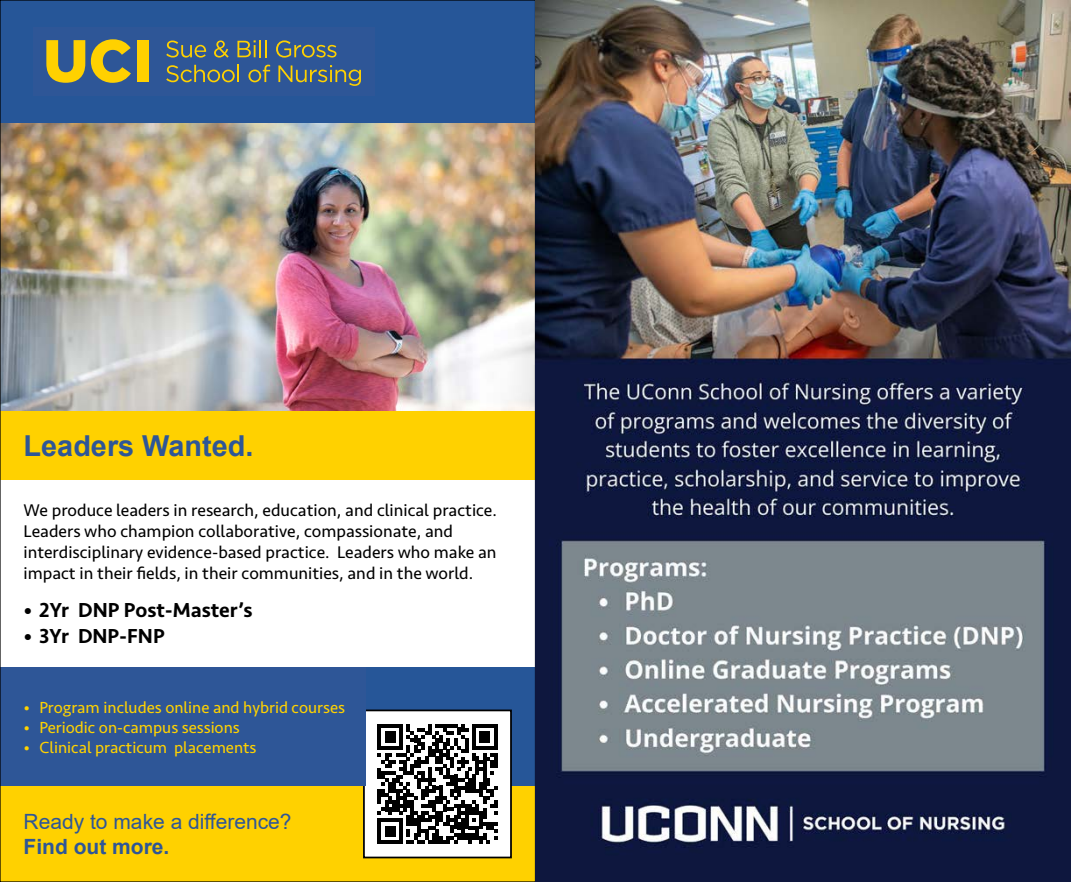
<style>
.page{position:relative;width:1071px;height:882px;background:#fff}
.page>*{position:absolute;margin:0;border:0;box-sizing:border-box;transform-origin:0 0}
.t1{font:700 28.88px "Arial";color:#2e5697}
.t2{font:500 21px "Seravek Basic";color:#000}
.t3{font:21px "Arial";color:#2e5697}
.t4{font:700 21px "Arial";color:#2e5697}
.t5{font:17.5px/21px "Seravek Basic";color:#000}
.t6{font:16.62px "Seravek Basic";color:#ffd200}
</style>
<div class="page">
<img style="left:2px;top:122px;width:534px;height:289px">
<div style="left:0;top:411px;width:536px;height:69px;background:#ffd100"></div>
<div style="left:0;top:0;width:536px;height:122px;background:#265698"></div>
<div style="left:33px;top:27px;width:341px;height:69px;background:#2e5697"></div>
<svg style="left:166px;top:41px;width:40px;height:17px"></svg>
<svg style="left:214px;top:40px;width:15px;height:18px"></svg>
<svg style="left:237px;top:40px;width:30px;height:17px"></svg>
<svg style="left:276px;top:40px;width:61px;height:18px"></svg>
<svg style="left:166px;top:65px;width:73px;height:17px"></svg>
<svg style="left:248px;top:65px;width:22px;height:17px"></svg>
<svg style="left:278px;top:65px;width:83px;height:21px"></svg>
<svg style="left:46px;top:40px;width:39px;height:43px"></svg>
<svg style="left:91px;top:39px;width:40px;height:44px"></svg>
<div style="left:137px;top:40px;width:12px;height:42px;background:#ffd100"></div>
<div style="left:345px;top:668px;width:191px;height:118px;background:#265698"></div>
<div style="left:0;top:786px;width:536px;height:95px;background:#ffd100"></div>
<div style="left:364px;top:710px;width:147px;height:148px;background:#fff"></div>
<div style="left:363px;top:710px;width:149px;height:148px;border:2px solid #000"></div>
<svg style="left:378px;top:724px;width:119px;height:120px"></svg>
<div style="left:0;top:668px;width:365px;height:118px;background:#2e5697"></div>
<img style="left:536px;top:0;width:535px;height:882px">
<h1 class="t1" style="left:24px;top:425px;width:231px">Leaders Wanted.</h1>
<p class="t5" style="left:24px;top:500px;width:475px">We produce leaders in research, education, and clinical practice.<br>Leaders who champion collaborative, compassionate, and interdisciplinary evidence-based practice. Leaders who make an impact in their fields, in their communities, and in the world.</p>
<p class="t2" style="left:24px;top:597px;width:230px">• 2Yr DNP Post-Master’s</p>
<p class="t2" style="left:24px;top:623px;width:142px">• 3Yr DNP-FNP</p>
<p class="t6" style="left:24px;top:698px;width:323px">• Program includes online and hybrid courses</p>
<p class="t6" style="left:24px;top:718px;width:218px">• Periodic on-campus sessions</p>
<p class="t6" style="left:24px;top:738px;width:234px">• Clinical practicum placements</p>
<p class="t3" style="left:24px;top:807px;width:270px">Ready to make a difference?</p>
<p class="t4" style="left:24px;top:832px;width:147px">Find out more.</p>
</div>
